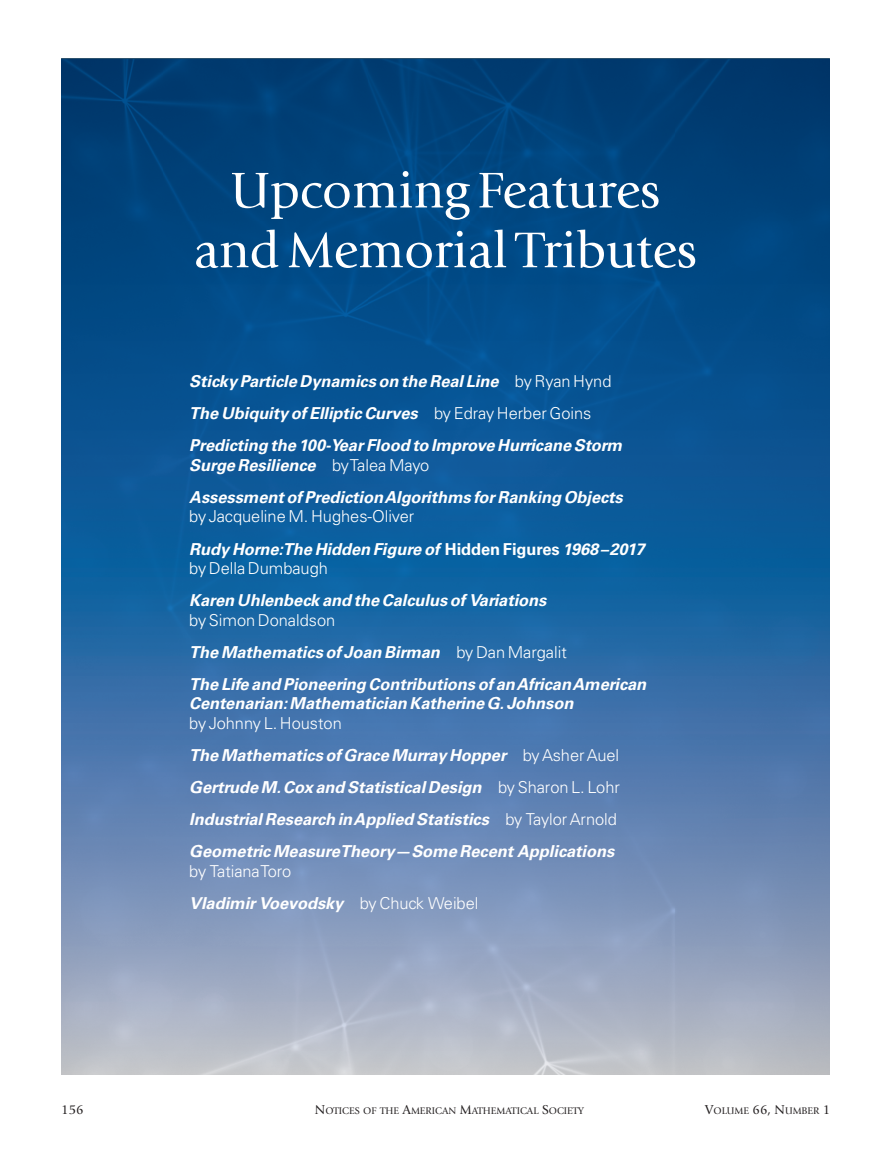
<style>
.page{position:relative;width:891px;height:1161px;background:#fff}
.page>*{position:absolute;margin:0;border:0;box-sizing:border-box;transform-origin:0 0}
.t1{font:52.35px/59.8px "Giovanni Std";letter-spacing:-.005em;color:#fff;text-align:center}
.t2{font:italic 700 16.5px/32.1px "Univers LT Std";letter-spacing:-.005em;color:#fff}
.t3{font:300 16.5px/32.1px "Univers LT Std";letter-spacing:-.005em;color:#fff}
.t4{font:13.5px "Giovanni Std";color:#231f20}
.t5{font:10.05px "Giovanni Std";color:#231f20}
.s1{font-weight:300;font-style:normal}
.s2{font-style:normal}
.s3{font-weight:700;font-style:italic}
.s4{font-size:13.5px}
</style>
<div class="page">
<svg style="left:61px;top:58px;width:769px;height:1px"></svg>
<img style="left:61px;top:60px;width:769px;height:1014px">
<h1 class="t1" style="left:194px;top:161px;width:505px">Upcoming Features and Memorial Tributes</h1>
<p class="t2" style="left:189px;top:366px;width:434px">Sticky Particle Dynamics on the Real Line <span class="s1">by Ryan Hynd<br></span>The Ubiquity of Elliptic Curves <span class="s1">by Edray Herber Goins<br></span>Predicting the 100-Year Flood to Improve Hurricane Storm</p>
<p class="t2" style="left:189px;top:449px;width:435px">Surge Resilience <span class="s1">by Talea Mayo<br></span>Assessment of Prediction Algorithms for Ranking Objects</p>
<p class="t2" style="left:189px;top:501px;width:457px"><span class="s1">by Jacqueline M. Hughes-Oliver<br></span>Rudy Horne: The Hidden Figure of <span class="s2">Hidden Figures</span> 1968–2017</p>
<p class="t3" style="left:189px;top:552px;width:140px">by Della Dumbaugh</p>
<p class="t2" style="left:189px;top:585px;width:359px">Karen Uhlenbeck and the Calculus of Variations</p>
<p class="t2" style="left:189px;top:604px;width:459px"><span class="s1">by Simon Donaldson<br></span>The Mathematics of Joan Birman <span class="s1">by Dan Margalit<br></span>The Life and Pioneering Contributions of an African American</p>
<p class="t2" style="left:189px;top:688px;width:386px">Centenarian: Mathematician Katherine G. Johnson</p>
<p class="t2" style="left:189px;top:707px;width:432px"><span class="s1">by Johnny L. Houston<br></span>The Mathematics of Grace Murray Hopper <span class="s1">by Asher Auel </span>Gertrude M. Cox and Statistical Design <span class="s1">by Sharon L. Lohr </span>Industrial Research in Applied Statistics <span class="s1">by Taylor Arnold </span>Geometric Measure Theory—Some Recent Applications</p>
<p class="t3" style="left:189px;top:855px;width:291px">by Tatiana Toro<br><span class="s3">Vladimir Voevodsky</span> by Chuck Weibel</p>
<p class="t4" style="left:61px;top:1102px;width:24px">156</p>
<p class="t5" style="left:315px;top:1105px;width:271px"><span class="s4">N</span>OTICES OF THE <span class="s4">A</span>MERICAN <span class="s4">M</span>ATHEMATICAL <span class="s4">S</span>OCIETY</p>
<p class="t5" style="left:705px;top:1105px;width:127px"><span class="s4">V</span>OLUME <span class="s4">66, N</span>UMBER <span class="s4">1</span></p>
</div>
